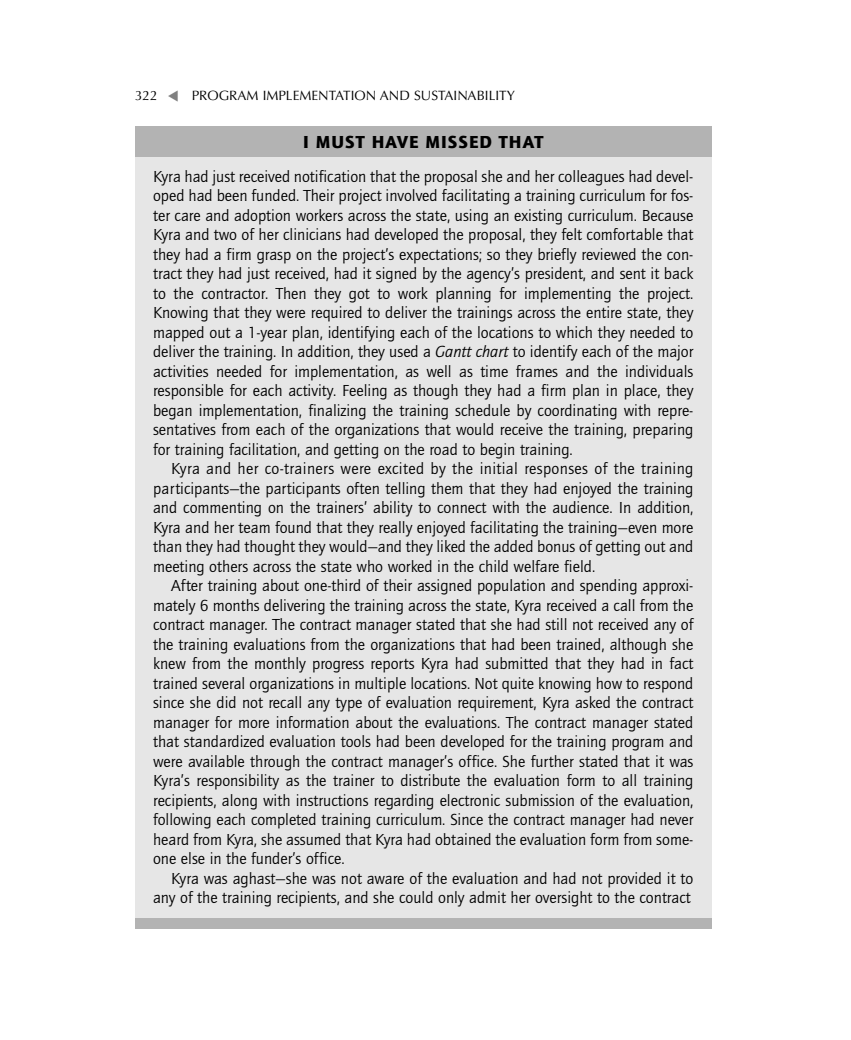
<style>
.page{position:relative;width:851px;height:1040px;background:#fff}
.page>*{position:absolute;margin:0;border:0;box-sizing:border-box;transform-origin:0 0}
.t1{font:900 18px "Quay Sans EF";letter-spacing:.06em;color:#000}
.t2{font:16.5px "Quay Sans EF";color:#000}
.t3{font:16.5px "Quay Sans EF";letter-spacing:.02em;color:#000}
.t4{font:13.5px "Optima";color:#000}
.s1{font-size:16.5px;color:#fff}
.s2{font-style:italic}
</style>
<div class="page">
<div style="left:135px;top:126px;width:576px;height:802px;background:#b3b3b3"></div>
<div style="left:135px;top:158px;width:576px;height:760px;background:#e6e6e6"></div>
<p class="t4" style="left:135px;top:90px;width:381px">322<span class="s1">– –</span>PROGRAM IMPLEMENTATION AND SUSTAINABILITY</p>
<p class="t1" style="left:303px;top:135px;width:242px">I MUST HAVE MISSED THAT</p>
<p class="t2" style="left:153px;top:170px;width:541px">Kyra had just received notification that the proposal she and her colleagues had devel-</p>
<p class="t2" style="left:153px;top:189px;width:541px">oped had been funded. Their project involved facilitating a training curriculum for fos-</p>
<p class="t2" style="left:153px;top:209px;width:541px">ter care and adoption workers across the state, using an existing curriculum. Because</p>
<p class="t2" style="left:153px;top:228px;width:541px">Kyra and two of her clinicians had developed the proposal, they felt comfortable that</p>
<p class="t2" style="left:153px;top:248px;width:541px">they had a firm grasp on the project’s expectations; so they briefly reviewed the con-</p>
<p class="t2" style="left:153px;top:267px;width:541px">tract they had just received, had it signed by the agency’s president, and sent it back</p>
<p class="t2" style="left:153px;top:287px;width:541px">to the contractor. Then they got to work planning for implementing the project.</p>
<p class="t2" style="left:153px;top:306px;width:541px">Knowing that they were required to deliver the trainings across the entire state, they</p>
<p class="t2" style="left:153px;top:326px;width:541px">mapped out a 1-year plan, identifying each of the locations to which they needed to</p>
<p class="t2" style="left:153px;top:345px;width:542px">deliver the training. In addition, they used a <span class="s2">Gantt chart</span> to identify each of the major</p>
<p class="t2" style="left:153px;top:365px;width:541px">activities needed for implementation, as well as time frames and the individuals</p>
<p class="t2" style="left:153px;top:384px;width:541px">responsible for each activity. Feeling as though they had a firm plan in place, they</p>
<p class="t2" style="left:153px;top:404px;width:541px">began implementation, finalizing the training schedule by coordinating with repre-</p>
<p class="t2" style="left:153px;top:423px;width:541px">sentatives from each of the organizations that would receive the training, preparing</p>
<p class="t2" style="left:153px;top:443px;width:421px">for training facilitation, and getting on the road to begin training.</p>
<p class="t3" style="left:171px;top:462px;width:523px">Kyra and her co-trainers were excited by the initial responses of the training</p>
<p class="t2" style="left:153px;top:482px;width:541px">participants—the participants often telling them that they had enjoyed the training</p>
<p class="t2" style="left:153px;top:501px;width:541px">and commenting on the trainers’ ability to connect with the audience. In addition,</p>
<p class="t2" style="left:153px;top:521px;width:541px">Kyra and her team found that they really enjoyed facilitating the training—even more</p>
<p class="t2" style="left:153px;top:540px;width:541px">than they had thought they would—and they liked the added bonus of getting out and</p>
<p class="t2" style="left:153px;top:560px;width:443px">meeting others across the state who worked in the child welfare field.</p>
<p class="t2" style="left:171px;top:579px;width:523px">After training about one-third of their assigned population and spending approxi-</p>
<p class="t2" style="left:153px;top:599px;width:541px">mately 6 months delivering the training across the state, Kyra received a call from the</p>
<p class="t2" style="left:153px;top:618px;width:541px">contract manager. The contract manager stated that she had still not received any of</p>
<p class="t2" style="left:153px;top:638px;width:541px">the training evaluations from the organizations that had been trained, although she</p>
<p class="t2" style="left:153px;top:657px;width:542px">knew from the monthly progress reports Kyra had submitted that they had in fact</p>
<p class="t2" style="left:153px;top:677px;width:542px">trained several organizations in multiple locations. Not quite knowing how to respond</p>
<p class="t2" style="left:153px;top:696px;width:541px">since she did not recall any type of evaluation requirement, Kyra asked the contract</p>
<p class="t2" style="left:153px;top:716px;width:542px">manager for more information about the evaluations. The contract manager stated</p>
<p class="t2" style="left:153px;top:735px;width:542px">that standardized evaluation tools had been developed for the training program and</p>
<p class="t2" style="left:153px;top:755px;width:541px">were available through the contract manager’s office. She further stated that it was</p>
<p class="t2" style="left:153px;top:774px;width:542px">Kyra’s responsibility as the trainer to distribute the evaluation form to all training</p>
<p class="t2" style="left:153px;top:794px;width:541px">recipients, along with instructions regarding electronic submission of the evaluation,</p>
<p class="t2" style="left:153px;top:813px;width:541px">following each completed training curriculum. Since the contract manager had never</p>
<p class="t2" style="left:153px;top:833px;width:541px">heard from Kyra, she assumed that Kyra had obtained the evaluation form from some-</p>
<p class="t2" style="left:153px;top:852px;width:193px">one else in the funder’s office.</p>
<p class="t2" style="left:171px;top:872px;width:524px">Kyra was aghast—she was not aware of the evaluation and had not provided it to</p>
<p class="t2" style="left:153px;top:891px;width:539px">any of the training recipients, and she could only admit her oversight to the contract</p>
</div>
